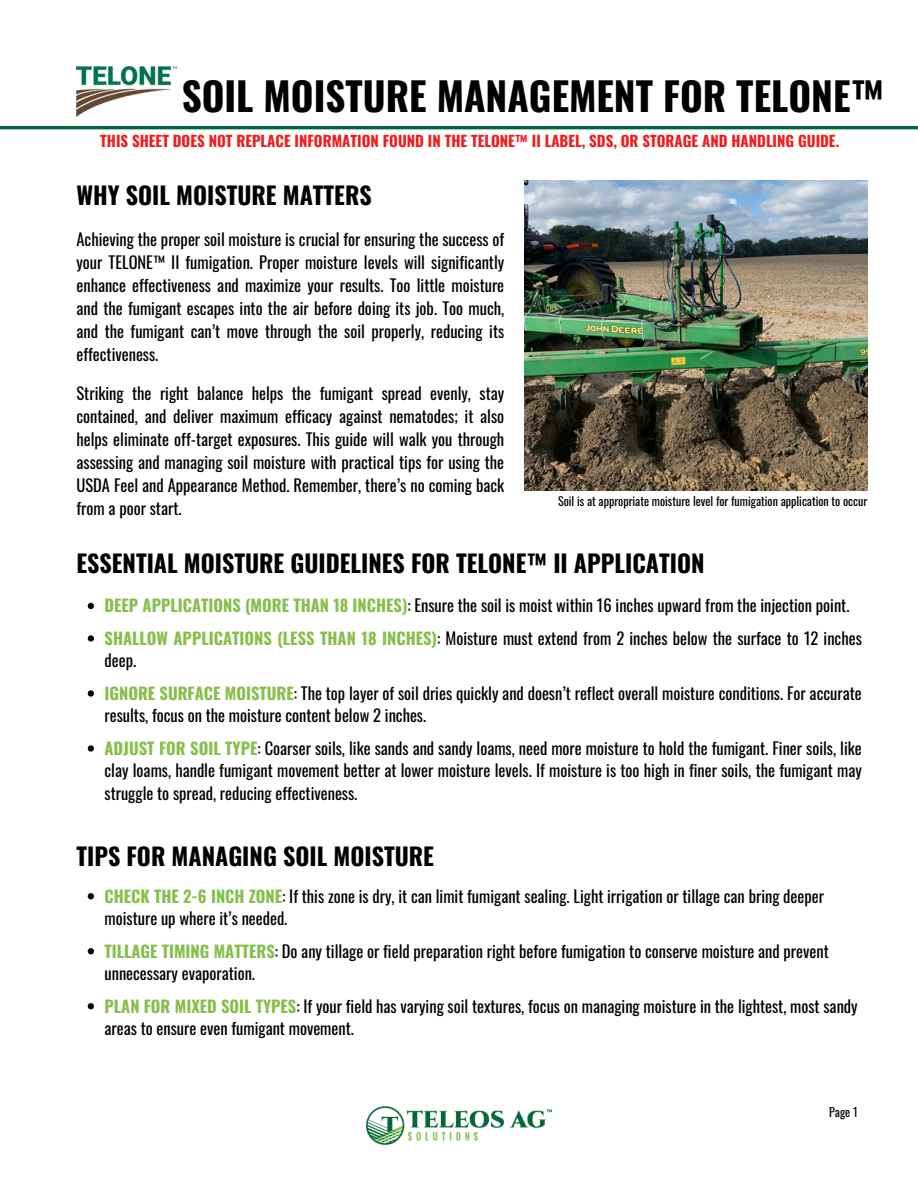
<style>
.page{position:relative;width:918px;height:1188px;background:#fff}
.page>*{position:absolute;margin:0;border:0;box-sizing:border-box;transform-origin:0 0}
.t1{font:700 39px "Oswald";color:#000}
.t2{font:700 24px "Oswald";color:#000}
.t3{font:16.5px/23px "Oswald";color:#000}
.t4{font:700 15px "Oswald";color:#f11c1c}
.t5{font:12px "Oswald";color:#000}
.s1{font-weight:700;color:#87bf4c}
</style>
<div class="page">
<hr style="left:0;top:126px;width:918px;height:3px;background:#006838">
<img style="left:76px;top:66px;width:101px;height:51px">
<img style="left:367px;top:1106px;width:184px;height:39px">
<img style="left:524px;top:180px;width:343px;height:311px">
<svg style="left:88px;top:603px;width:6px;height:6px"></svg>
<svg style="left:88px;top:635px;width:6px;height:7px"></svg>
<svg style="left:88px;top:690px;width:6px;height:7px"></svg>
<svg style="left:88px;top:745px;width:6px;height:7px"></svg>
<svg style="left:88px;top:893px;width:6px;height:6px"></svg>
<svg style="left:88px;top:948px;width:6px;height:6px"></svg>
<svg style="left:88px;top:1003px;width:6px;height:6px"></svg>
<p class="t1" style="left:182px;top:65px;width:704px">SOIL MOISTURE MANAGEMENT FOR TELONE™</p>
<p class="t4" style="left:100px;top:129px;width:741px">THIS SHEET DOES NOT REPLACE INFORMATION FOUND IN THE TELONE™ II LABEL, SDS, OR STORAGE AND HANDLING GUIDE.</p>
<h2 class="t2" style="left:76px;top:176px;width:297px">WHY SOIL MOISTURE MATTERS</h2>
<p class="t3" style="left:76px;top:227px;width:429px;text-align:justify">Achieving the proper soil moisture is crucial for ensuring the success of your TELONE™ II fumigation. Proper moisture levels will significantly enhance effectiveness and maximize your results. Too little moisture and the fumigant escapes into the air before doing its job. Too much, and the fumigant can’t move through the soil properly, reducing its effectiveness.</p>
<p class="t3" style="left:76px;top:381px;width:429px;text-align:justify">Striking the right balance helps the fumigant spread evenly, stay contained, and deliver maximum efficacy against nematodes; it also helps eliminate off-target exposures. This guide will walk you through assessing and managing soil moisture with practical tips for using the USDA Feel and Appearance Method. Remember, there’s no coming back from a poor start.</p>
<h2 class="t5" style="left:558px;top:491px;width:311px">Soil is at appropriate moisture level for fumigation application to occur</h2>
<h2 class="t2" style="left:76px;top:545px;width:630px">ESSENTIAL MOISTURE GUIDELINES FOR TELONE™ II APPLICATION</h2>
<p class="t3" style="left:105px;top:588px;width:759px;line-height:32.5px"><span class="s1">DEEP APPLICATIONS (MORE THAN 18 INCHES)</span>: Ensure the soil is moist within 16 inches upward from the injection point.<br><span class="s1">SHALLOW APPLICATIONS (LESS THAN 18 INCHES)</span>: Moisture must extend from 2 inches below the surface to 12 inches</p>
<p class="t3" style="left:105px;top:643px;width:759px;line-height:32.5px">deep.<br><span class="s1">IGNORE SURFACE MOISTURE</span>: The top layer of soil dries quickly and doesn’t reflect overall moisture conditions. For accurate</p>
<p class="t3" style="left:105px;top:698px;width:759px;line-height:32.5px">results, focus on the moisture content below 2 inches.<br><span class="s1">ADJUST FOR SOIL TYPE</span>: Coarser soils, like sands and sandy loams, need more moisture to hold the fumigant. Finer soils, like</p>
<p class="t3" style="left:105px;top:759px;width:759px;line-height:22.5px">clay loams, handle fumigant movement better at lower moisture levels. If moisture is too high in finer soils, the fumigant may struggle to spread, reducing effectiveness.</p>
<p class="t2" style="left:76px;top:837px;width:359px">TIPS FOR MANAGING SOIL MOISTURE</p>
<p class="t3" style="left:105px;top:884px;width:721px;line-height:22.5px"><span class="s1">CHECK THE 2-6 INCH ZONE</span>: If this zone is dry, it can limit fumigant sealing. Light irrigation or tillage can bring deeper moisture up where it’s needed.</p>
<p class="t3" style="left:105px;top:939px;width:726px;line-height:22.5px"><span class="s1">TILLAGE TIMING MATTERS</span>: Do any tillage or field preparation right before fumigation to conserve moisture and prevent unnecessary evaporation.</p>
<p class="t3" style="left:105px;top:994px;width:755px;line-height:22.5px"><span class="s1">PLAN FOR MIXED SOIL TYPES</span>: If your field has varying soil textures, focus on managing moisture in the lightest, most sandy areas to ensure even fumigant movement.</p>
<p class="t5" style="left:829px;top:1103px;width:30px">Page 1</p>
</div>
